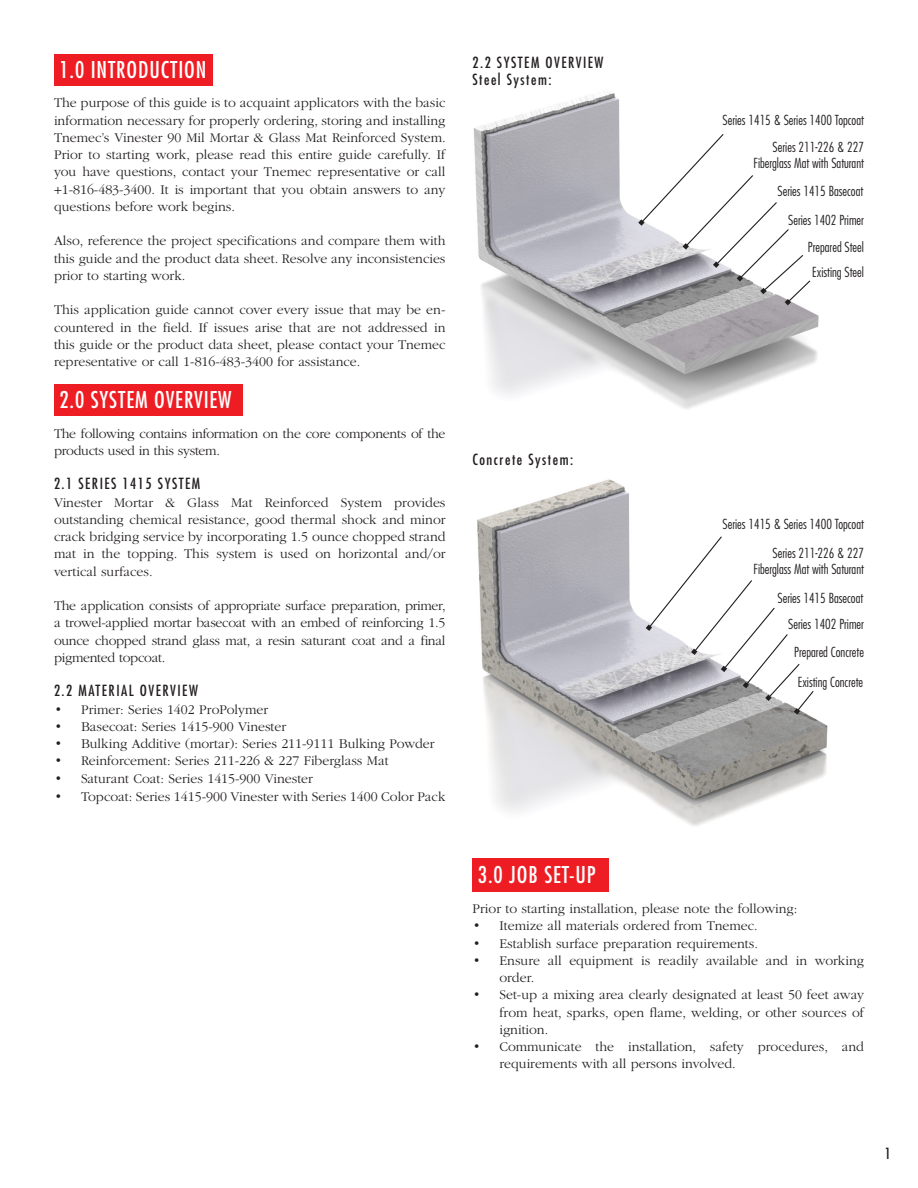
<style>
.page{position:relative;width:918px;height:1188px;background:#fff}
.page>*{position:absolute;margin:0;border:0;box-sizing:border-box;transform-origin:0 0}
.t1{font:condensed 22.5px "Futura Std";letter-spacing:.04em;color:#fff}
.t2{font:condensed 15px "Futura Std";letter-spacing:.1em;color:#231f20}
.t3{font:300 13.8px/17.2px "ITC Garamond Std";color:#231f20;text-align:justify}
.t4{font:300 13.8px/17.2px "ITC Garamond Std";letter-spacing:-.02em;color:#231f20}
.t5{font:300 condensed 13.5px "Futura Std";color:#231f20}
</style>
<div class="page">
<div style="left:54px;top:384px;width:189px;height:32px;background:#ee1d23"></div>
<div style="left:54px;top:54px;width:159px;height:31px;background:#ee1d23"></div>
<img style="left:477px;top:479px;width:351px;height:347px">
<img style="left:473px;top:93px;width:346px;height:316px">
<div style="left:472px;top:859px;width:137px;height:33px;background:#ee1d23"></div>
<svg style="left:638px;top:133px;width:174px;height:172px"></svg>
<svg style="left:646px;top:535px;width:169px;height:180px"></svg>
<p class="t1" style="left:59px;top:56px;width:149px">1.0 INTRODUCTION</p>
<p class="t2" style="left:472px;top:53px;width:132px">2.2 SYSTEM OVERVIEW</p>
<p class="t2" style="left:472px;top:71px;width:80px">Steel System:</p>
<p class="t3" style="left:54px;top:94px;width:393px">The purpose of this guide is to acquaint applicators with the basic information necessary for properly ordering, storing and installing Tnemec’s Vinester 90 Mil Mortar &amp; Glass Mat Reinforced System.<br>Prior to starting work, please read this entire guide carefully. If you have questions, contact your Tnemec representative or call +1-816-483-3400. It is important that you obtain answers to any questions before work begins.</p>
<p class="t3" style="left:54px;top:232px;width:393px">Also, reference the project specifications and compare them with this guide and the product data sheet. Resolve any inconsistencies prior to starting work.</p>
<p class="t3" style="left:54px;top:301px;width:393px">This application guide cannot cover every issue that may be en&shy;countered in the field. If issues arise that are not addressed in this guide or the product data sheet, please contact your Tnemec representative or call 1-816-483-3400 for assistance.</p>
<p class="t1" style="left:59px;top:387px;width:174px">2.0 SYSTEM OVERVIEW</p>
<p class="t4" style="left:54px;top:425px;width:393px">The following contains information on the core components of the products used in this system.</p>
<p class="t2" style="left:54px;top:475px;width:148px">2.1 SERIES 1415 SYSTEM</p>
<p class="t3" style="left:54px;top:494px;width:393px">Vinester Mortar &amp; Glass Mat Reinforced System provides outstanding chemical resistance, good thermal shock and minor crack bridging service by incorporating 1.5 ounce chopped strand mat in the topping. This system is used on horizontal and/or vertical surfaces.</p>
<p class="t3" style="left:54px;top:597px;width:393px">The application consists of appropriate surface preparation, primer, a trowel-applied mortar basecoat with an embed of reinforcing 1.5 ounce chopped strand glass mat, a resin saturant coat and a final pigmented topcoat.</p>
<p class="t2" style="left:54px;top:682px;width:145px">2.2 MATERIAL OVERVIEW</p>
<p class="t3" style="left:54px;top:701px;width:216px">• Primer: Series 1402 ProPolymer</p>
<p class="t3" style="left:54px;top:718px;width:234px">• Basecoat: Series 1415-900 Vinester</p>
<p class="t3" style="left:54px;top:735px;width:382px">• Bulking Additive (mortar): Series 211-9111 Bulking Powder</p>
<p class="t3" style="left:54px;top:753px;width:336px">• Reinforcement: Series 211-226 &amp; 227 Fiberglass Mat</p>
<p class="t3" style="left:54px;top:770px;width:260px">• Saturant Coat: Series 1415-900 Vinester</p>
<p class="t3" style="left:54px;top:788px;width:393px">• Topcoat: Series 1415-900 Vinester with Series 1400 Color Pack</p>
<p class="t2" style="left:472px;top:450px;width:102px">Concrete System:</p>
<p class="t5" style="left:723px;top:112px;width:143px">Series 1415 &amp; Series 1400 Topcoat</p>
<p class="t5" style="left:773px;top:139px;width:93px">Series 211-226 &amp; 227</p>
<p class="t5" style="left:753px;top:155px;width:112px">Fiberglass Mat with Saturant</p>
<p class="t5" style="left:777px;top:183px;width:87px">Series 1415 Basecoat</p>
<p class="t5" style="left:788px;top:212px;width:77px">Series 1402 Primer</p>
<p class="t5" style="left:808px;top:239px;width:58px">Prepared Steel</p>
<p class="t5" style="left:812px;top:264px;width:53px">Existing Steel</p>
<p class="t5" style="left:723px;top:516px;width:143px">Series 1415 &amp; Series 1400 Topcoat</p>
<p class="t5" style="left:773px;top:545px;width:93px">Series 211-226 &amp; 227</p>
<p class="t5" style="left:753px;top:561px;width:112px">Fiberglass Mat with Saturant</p>
<p class="t5" style="left:777px;top:590px;width:87px">Series 1415 Basecoat</p>
<p class="t5" style="left:788px;top:616px;width:77px">Series 1402 Primer</p>
<p class="t5" style="left:794px;top:644px;width:71px">Prepared Concrete</p>
<p class="t5" style="left:798px;top:674px;width:67px">Existing Concrete</p>
<p class="t1" style="left:478px;top:861px;width:119px">3.0 JOB SET-UP</p>
<p class="t3" style="left:472px;top:900px;width:326px">Prior to starting installation, please note the following:</p>
<p class="t3" style="left:472px;top:918px;width:287px">• Itemize all materials ordered from Tnemec.</p>
<p class="t3" style="left:472px;top:935px;width:287px">• Establish surface preparation requirements.</p>
<p class="t3" style="left:500px;top:952px;width:366px;text-indent:-27px">• Ensure all equipment is readily available and in working order.</p>
<p class="t3" style="left:500px;top:987px;width:366px;text-indent:-27px">• Set-up a mixing area clearly designated at least 50 feet away from heat, sparks, open flame, welding, or other sources of ignition.</p>
<p class="t3" style="left:500px;top:1038px;width:366px;text-indent:-27px">• Communicate the installation, safety procedures, and requirements with all persons involved.</p>
<p class="t2" style="left:885px;top:1145px;width:8px">1</p>
</div>
